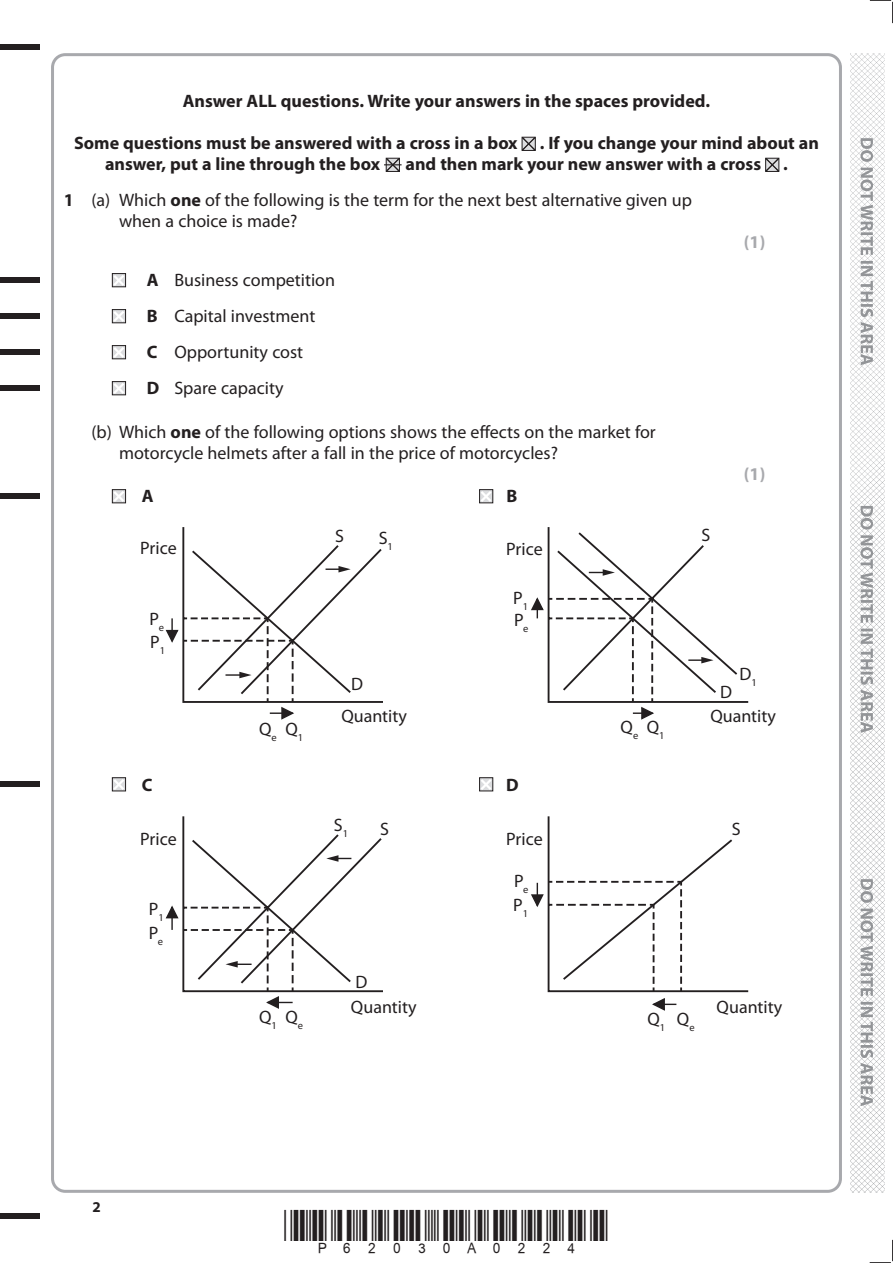
<style>
.page{position:relative;width:893px;height:1263px;background:#fff}
.page>*{position:absolute;margin:0;border:0;box-sizing:border-box;transform-origin:0 0}
.t1{font:18px/36px "Myriad Pro";color:#231f20}
.t2{font:700 18px/21px "Myriad Pro";color:#231f20}
.t3{font:700 18px "Myriad Pro";color:#a8a9ad}
.t4{font:700 15px "Myriad Pro";color:#231f20}
.s1{font-weight:700}
</style>
<div class="page">
<div style="left:0;top:44px;width:40px;height:5px;background:#231f20"></div>
<div style="left:0;top:1214px;width:40px;height:5px;background:#231f20"></div>
<svg style="left:870px;top:0;width:23px;height:23px"></svg>
<svg style="left:870px;top:1240px;width:23px;height:23px"></svg>
<img style="left:850px;top:53px;width:34px;height:1140px">
<svg style="left:860px;top:138px;width:13px;height:968px"></svg>
<svg style="left:521px;top:136px;width:15px;height:15px"></svg>
<svg style="left:384px;top:157px;width:18px;height:15px"></svg>
<svg style="left:765px;top:157px;width:15px;height:15px"></svg>
<svg style="left:166px;top:527px;width:217px;height:193px"></svg>
<svg style="left:531px;top:527px;width:217px;height:193px"></svg>
<svg style="left:166px;top:816px;width:217px;height:193px"></svg>
<svg style="left:531px;top:816px;width:217px;height:195px"></svg>
<svg style="left:111px;top:273px;width:16px;height:15px"></svg>
<svg style="left:111px;top:309px;width:16px;height:15px"></svg>
<svg style="left:111px;top:345px;width:16px;height:15px"></svg>
<svg style="left:111px;top:381px;width:16px;height:15px"></svg>
<div style="left:0;top:277px;width:40px;height:6px;background:#231f20"></div>
<div style="left:0;top:313px;width:40px;height:6px;background:#231f20"></div>
<div style="left:0;top:349px;width:40px;height:6px;background:#231f20"></div>
<div style="left:0;top:385px;width:40px;height:6px;background:#231f20"></div>
<svg style="left:111px;top:489px;width:16px;height:15px"></svg>
<svg style="left:479px;top:489px;width:15px;height:15px"></svg>
<div style="left:0;top:493px;width:40px;height:6px;background:#231f20"></div>
<svg style="left:111px;top:777px;width:16px;height:15px"></svg>
<svg style="left:479px;top:777px;width:15px;height:15px"></svg>
<div style="left:0;top:781px;width:40px;height:5px;background:#231f20"></div>
<p class="t2" style="left:183px;top:90px;width:529px">Answer ALL questions. Write your answers in the spaces provided.</p>
<p class="t2" style="left:105px;top:132px;width:715px;text-indent:-31px">Some questions must be answered with a cross in a box . If you change your mind about an answer, put a line through the box</p>
<p class="t1" style="left:64px;top:146px;width:726px;text-indent:342px"><span class="s1">and then mark your new answer with a cross .<br>1</span> (a) Which <span class="s1">one</span> of the following is the term for the next best alternative given up</p>
<p class="t1" style="left:119px;top:203px;width:180px">when a choice is made?</p>
<p class="t3" style="left:744px;top:230px;width:23px">(1)</p>
<p class="t1" style="left:147px;top:262px;width:190px"><span class="s1">A</span> Business competition<br><span class="s1">B</span> Capital investment<br><span class="s1">C</span> Opportunity cost<br><span class="s1">D</span> Spare capacity</p>
<p class="t1" style="left:119px;top:421px;width:538px;line-height:21px;text-indent:-28px">(b) Which <span class="s1">one</span> of the following options shows the effects on the market for motorcycle helmets after a fall in the price of motorcycles?</p>
<p class="t3" style="left:744px;top:463px;width:23px">(1)</p>
<p class="t2" style="left:142px;top:485px;width:13px">A</p>
<p class="t2" style="left:506px;top:485px;width:12px">B</p>
<p class="t1" style="left:140px;top:530px;width:38px">Price</p>
<p class="t1" style="left:701px;top:516px;width:10px">S</p>
<p class="t1" style="left:335px;top:517px;width:10px">S</p>
<p class="t1" style="left:379px;top:520px;width:16px">S<sub>1</sub></p>
<p class="t1" style="left:506px;top:530px;width:38px">Price</p>
<p class="t1" style="left:150px;top:606px;width:17px;line-height:23.4px">P<sub>e<br></sub>P<sub>1</sub></p>
<p class="t1" style="left:259px;top:711px;width:46px">Q<sub>e</sub> Q<sub>1</sub></p>
<p class="t1" style="left:351px;top:666px;width:13px">D</p>
<p class="t1" style="left:341px;top:698px;width:67px">Quantity</p>
<p class="t1" style="left:513px;top:580px;width:16px">P<sub>1</sub></p>
<p class="t1" style="left:514px;top:602px;width:16px">P<sub>e</sub></p>
<p class="t2" style="left:142px;top:774px;width:12px">C</p>
<p class="t2" style="left:506px;top:774px;width:14px">D</p>
<p class="t1" style="left:140px;top:821px;width:38px">Price</p>
<p class="t1" style="left:149px;top:897px;width:16px;line-height:23.4px">P<sub>1<br></sub>P<sub>e</sub></p>
<p class="t1" style="left:334px;top:807px;width:16px">S<sub>1</sub></p>
<p class="t1" style="left:380px;top:811px;width:10px">S</p>
<p class="t1" style="left:259px;top:999px;width:46px">Q<sub>1</sub> Q<sub>e</sub></p>
<p class="t1" style="left:356px;top:964px;width:13px">D</p>
<p class="t1" style="left:351px;top:989px;width:67px">Quantity</p>
<p class="t1" style="left:506px;top:821px;width:38px">Price</p>
<p class="t1" style="left:513px;top:868px;width:17px;line-height:24.5px">P<sub>e<br></sub>P<sub>1</sub></p>
<p class="t4" style="left:92px;top:1197px;width:10px">2</p>
<p class="t1" style="left:620px;top:708px;width:46px">Q<sub>e</sub> Q<sub>1</sub></p>
<p class="t1" style="left:720px;top:673px;width:13px">D</p>
<p class="t1" style="left:739px;top:656px;width:19px">D<sub>1</sub></p>
<p class="t1" style="left:710px;top:698px;width:67px">Quantity</p>
<p class="t1" style="left:732px;top:810px;width:10px">S</p>
<p class="t1" style="left:647px;top:1001px;width:49px">Q<sub>1</sub> Q<sub>e</sub></p>
<p class="t1" style="left:717px;top:988px;width:67px">Quantity</p>
</div>
